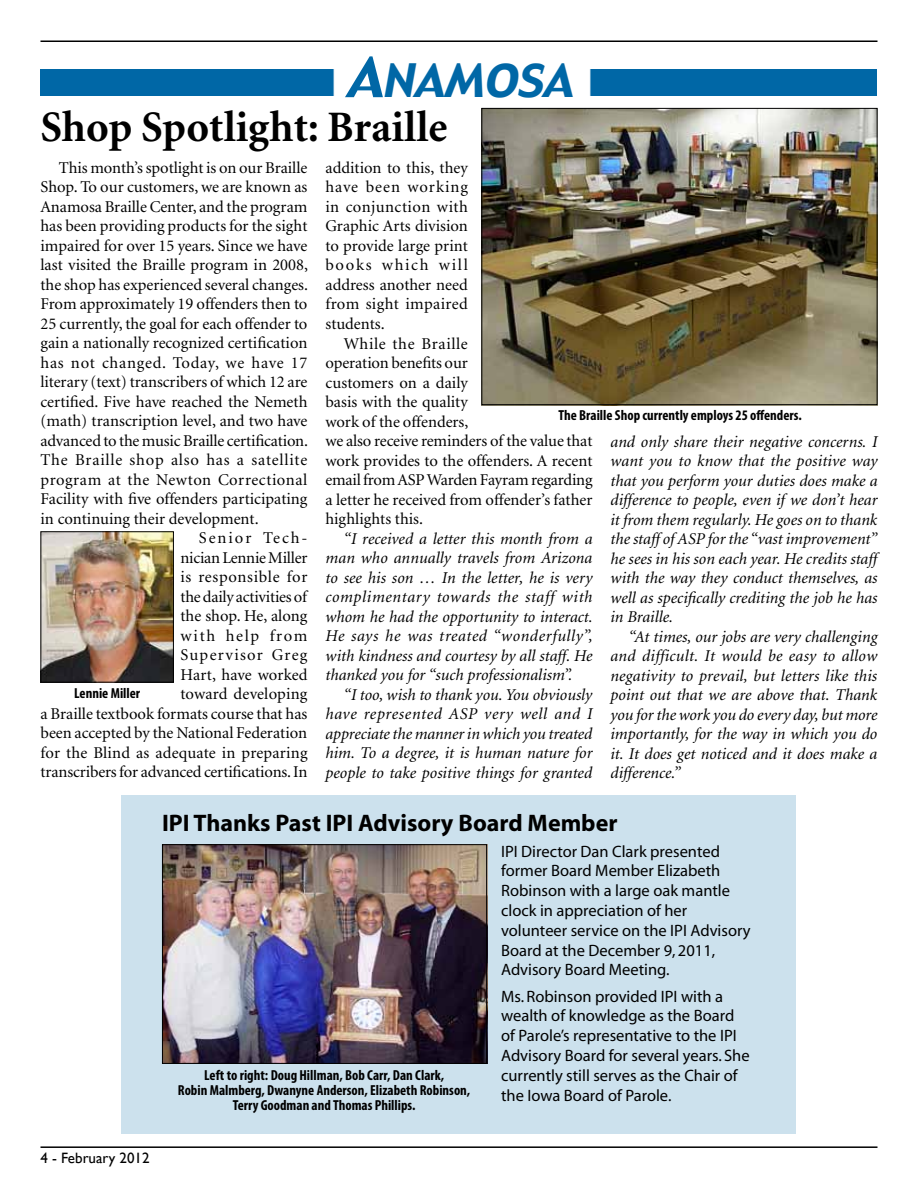
<style>
.page{position:relative;width:918px;height:1188px;background:#fff}
.page>*{position:absolute;margin:0;border:0;box-sizing:border-box;transform-origin:0 0}
.t1{font:italic 45px "Gadget";color:#0067a6}
.t2{font:700 43.5px "Minion";color:#000}
.t3{font:700 24px "Myriad";color:#000}
.t4{font:16.5px/19.5px "Minion";color:#000;text-align:justify}
.t5{font:italic 16.5px/19.5px "Minion";color:#000;text-align:justify}
.t6{font:16.5px/19.8px "Myriad";color:#000}
.t7{font:16.5px "Minion";letter-spacing:.045em;color:#000}
.t8{font:16.5px "Minion";letter-spacing:.03em;color:#000}
.t9{font:16.5px "Minion";letter-spacing:.04em;color:#000}
.t10{font:16.5px "Minion";letter-spacing:.075em;color:#000}
.t11{font:16.5px "Minion";letter-spacing:.1em;color:#000}
.t12{font:16.5px "Minion";letter-spacing:.115em;color:#000}
.t13{font:15px "Gill Sans";color:#000}
.t14{font:700 condensed 14.55px/15px "Myriad Pro";color:#000;text-align:center}
.s1{font-size:54px}
</style>
<div class="page">
<hr style="left:40px;top:1146px;width:838px;height:2px;background:#000">
<hr style="left:40px;top:40px;width:838px;height:2px;background:#000">
<img style="left:483px;top:110px;width:393px;height:293px">
<div style="left:481px;top:108px;width:397px;height:297px;border:1px solid #000"></div>
<div style="left:40px;top:69px;width:838px;height:27px;background:#0067a6"></div>
<div style="left:334px;top:68px;width:256px;height:30px;background:#fff"></div>
<img style="left:42px;top:533px;width:130px;height:148px">
<div style="left:40px;top:531px;width:134px;height:152px;border:1px solid #000"></div>
<div style="left:122px;top:796px;width:674px;height:338px;background:#cce1ed"></div>
<img style="left:164px;top:846px;width:321px;height:216px">
<div style="left:162px;top:844px;width:325px;height:220px;border:1px solid #000"></div>
<h1 class="t1" style="left:346px;top:52px;width:239px"><span class="s1">A</span>NAMOSA</h1>
<h2 class="t2" style="left:40px;top:105px;width:408px">Shop Spotlight: Braille</h2>
<p class="t4" style="left:59px;top:158px;width:250px">This month’s spotlight is on our Braille</p>
<p class="t4" style="left:40px;top:178px;width:269px">Shop. To our customers, we are known as</p>
<p class="t4" style="left:40px;top:197px;width:268px">Anamosa Braille Center, and the program</p>
<p class="t4" style="left:40px;top:217px;width:269px">has been providing products for the sight</p>
<p class="t4" style="left:40px;top:237px;width:268px">impaired for over 15 years. Since we have</p>
<p class="t4" style="left:40px;top:256px;width:269px">last visited the Braille program in 2008,</p>
<p class="t4" style="left:40px;top:276px;width:269px">the shop has experienced several changes.</p>
<p class="t4" style="left:40px;top:295px;width:269px">From approximately 19 offenders then to</p>
<p class="t4" style="left:40px;top:315px;width:269px">25 currently, the goal for each offender to</p>
<p class="t4" style="left:40px;top:334px;width:269px">gain a nationally recognized certification</p>
<p class="t7" style="left:40px;top:355px;width:268px">has not changed. Today, we have 17</p>
<p class="t4" style="left:40px;top:373px;width:268px">literary (text) transcribers of which 12 are</p>
<p class="t4" style="left:40px;top:393px;width:269px">certified. Five have reached the Nemeth</p>
<p class="t4" style="left:40px;top:412px;width:269px">(math) transcription level, and two have</p>
<p class="t4" style="left:40px;top:432px;width:269px">advanced to the music Braille certification.</p>
<p class="t7" style="left:40px;top:452px;width:268px">The Braille shop also has a satellite</p>
<p class="t8" style="left:40px;top:472px;width:268px">program at the Newton Correctional</p>
<p class="t4" style="left:40px;top:490px;width:269px">Facility with five offenders participating</p>
<p class="t4" style="left:40px;top:510px;width:220px">in continuing their development.</p>
<p class="t12" style="left:199px;top:530px;width:110px">Senior Tech-</p>
<p class="t4" style="left:181px;top:549px;width:128px">nician Lennie Miller</p>
<p class="t9" style="left:181px;top:569px;width:128px">is responsible for</p>
<p class="t4" style="left:181px;top:588px;width:128px">the daily activities of</p>
<p class="t4" style="left:181px;top:607px;width:128px">the shop. He, along</p>
<p class="t11" style="left:181px;top:628px;width:129px">with help from</p>
<p class="t10" style="left:181px;top:647px;width:128px">Supervisor Greg</p>
<p class="t4" style="left:181px;top:666px;width:129px">Hart, have worked</p>
<p class="t4" style="left:181px;top:685px;width:128px">toward developing</p>
<p class="t4" style="left:40px;top:705px;width:268px">a Braille textbook formats course that has</p>
<p class="t4" style="left:40px;top:724px;width:268px">been accepted by the National Federation</p>
<p class="t4" style="left:40px;top:744px;width:269px">for the Blind as adequate in preparing</p>
<p class="t4" style="left:40px;top:763px;width:268px">transcribers for advanced certifications. In</p>
<p class="t4" style="left:325px;top:159px;width:144px">addition to this, they have been working in conjunction with Graphic Arts division to provide large print books which will address another need from sight impaired students.</p>
<p class="t4" style="left:325px;top:334px;width:269px;text-align:left;text-indent:18px">While the Braille<br>operation benefits our<br>customers on a daily<br>basis with the quality<br>work of the offenders,<br>we also receive reminders of the value that work provides to the offenders. A recent email from ASP Warden Fayram regarding a letter he received from offender’s father highlights this.</p>
<p class="t5" style="left:325px;top:529px;width:269px;text-indent:18px">“I received a letter this month from a man who annually travels from Arizona to see his son … In the letter, he is very complimentary towards the staff with whom he had the opportunity to interact.<br>He says he was treated “wonderfully”, with kindness and courtesy by all staff. He thanked you for “such professionalism”.</p>
<p class="t5" style="left:325px;top:685px;width:269px;text-indent:18px">“I too, wish to thank you. You obviously have represented ASP very well and I appreciate the manner in which you treated him. To a degree, it is human nature for people to take positive things for granted</p>
<p class="t14" style="left:559px;top:408px;width:245px">The Braille Shop currently employs 25 offenders.</p>
<p class="t5" style="left:610px;top:432px;width:269px">and only share their negative concerns. I want you to know that the positive way that you perform your duties does make a difference to people, even if we don’t hear it from them regularly. He goes on to thank the staff of ASP for the “vast improvement” he sees in his son each year. He credits staff with the way they conduct themselves, as well as specifically crediting the job he has in Braille.</p>
<p class="t5" style="left:610px;top:627px;width:269px;text-indent:18px">“At times, our jobs are very challenging and difficult. It would be easy to allow negativity to prevail, but letters like this point out that we are above that. Thank you for the work you do every day, but more importantly, for the way in which you do it. It does get noticed and it does make a difference.”</p>
<p class="t14" style="left:74px;top:685px;width:67px">Lennie Miller</p>
<h3 class="t3" style="left:162px;top:811px;width:457px">IPI Thanks Past IPI Advisory Board Member</h3>
<p class="t6" style="left:501px;top:842px;width:251px">IPI Director Dan Clark presented former Board Member Elizabeth<br>Robinson with a large oak mantle clock in appreciation of her volunteer service on the IPI Advisory<br>Board at the December 9, 2011,<br>Advisory Board Meeting.</p>
<p class="t6" style="left:501px;top:987px;width:250px">Ms. Robinson provided IPI with a wealth of knowledge as the Board of Parole’s representative to the IPI Advisory Board for several years. She currently still serves as the Chair of the Iowa Board of Parole.</p>
<p class="t14" style="left:178px;top:1067px;width:294px">Left to right: Doug Hillman, Bob Carr, Dan Clark,<br>Robin Malmberg, Dwanyne Anderson, Elizabeth Robinson,<br>Terry Goodman and Thomas Phillips.</p>
<p class="t13" style="left:40px;top:1149px;width:111px">4 - February 2012</p>
</div>
